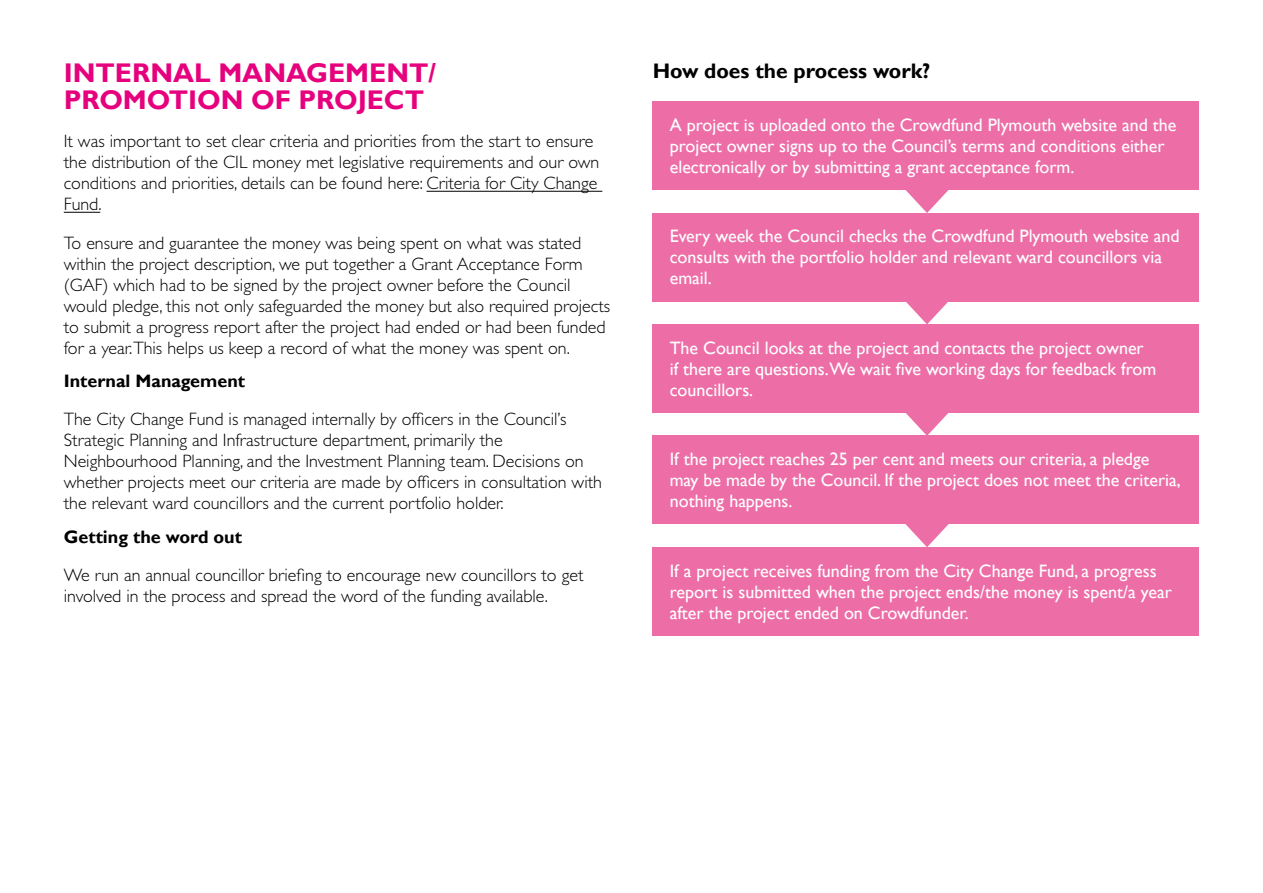
<style>
.page{position:relative;width:1263px;height:893px;background:#fff}
.page>*{position:absolute;margin:0;border:0;box-sizing:border-box;transform-origin:0 0}
.t1{font:700 27px/27px "Gill Sans";color:#e6007d}
.t2{font:700 21px "Gill Sans";color:#000}
.t3{font:300 18px/21px "Gill Sans Std";color:#000}
.t4{font:18px/21px "Gill Sans";color:#fff}
.t5{font:700 18px "Gill Sans";color:#000}
</style>
<div class="page">
<hr style="left:426px;top:191px;width:176px;height:1px;background:#000">
<hr style="left:64px;top:212px;width:36px;height:1px;background:#000">
<div style="left:653px;top:101px;width:546px;height:89px;background:#ed6ea7"></div>
<div style="left:653px;top:213px;width:546px;height:88px;background:#ed6ea7"></div>
<div style="left:653px;top:324px;width:546px;height:89px;background:#ed6ea7"></div>
<div style="left:653px;top:436px;width:546px;height:88px;background:#ed6ea7"></div>
<div style="left:653px;top:547px;width:546px;height:89px;background:#ed6ea7"></div>
<svg style="left:905px;top:190px;width:44px;height:23px"></svg>
<svg style="left:903px;top:301px;width:48px;height:23px"></svg>
<svg style="left:903px;top:413px;width:48px;height:23px"></svg>
<svg style="left:905px;top:524px;width:44px;height:23px"></svg>
<h1 class="t1" style="left:64px;top:61px;width:374px">INTERNAL MANAGEMENT/<br>PROMOTION OF PROJECT</h1>
<p class="t3" style="left:64px;top:131px;width:537px">It was important to set clear criteria and priorities from the start to ensure the distribution of the CIL money met legislative requirements and our own conditions and priorities, details can be found here: Criteria for City Change Fund.</p>
<p class="t3" style="left:64px;top:232px;width:548px">To ensure and guarantee the money was being spent on what was stated within the project description, we put together a Grant Acceptance Form (GAF) which had to be signed by the project owner before the Council would pledge, this not only safeguarded the money but also required projects to submit a progress report after the project had ended or had been funded for a year.This helps us keep a record of what the money was spent on.</p>
<p class="t5" style="left:64px;top:370px;width:183px">Internal Management</p>
<p class="t3" style="left:64px;top:409px;width:540px">The City Change Fund is managed internally by officers in the Council’s Strategic Planning and Infrastructure department, primarily the Neighbourhood Planning, and the Investment Planning team. Decisions on whether projects meet our criteria are made by officers in consultation with the relevant ward councillors and the current portfolio holder.</p>
<p class="t5" style="left:64px;top:526px;width:180px">Getting the word out</p>
<p class="t3" style="left:64px;top:565px;width:521px">We run an annual councillor briefing to encourage new councillors to get involved in the process and spread the word of the funding available.</p>
<p class="t2" style="left:653px;top:59px;width:279px">How does the process work?</p>
<p class="t4" style="left:670px;top:115px;width:508px">A project is uploaded onto the Crowdfund Plymouth website and the project owner signs up to the Council’s terms and conditions either electronically or by submitting a grant acceptance form.</p>
<p class="t4" style="left:670px;top:226px;width:511px">Every week the Council checks the Crowdfund Plymouth website and consults with the portfolio holder and relevant ward councillors via email.</p>
<p class="t4" style="left:670px;top:337px;width:488px">The Council looks at the project and contacts the project owner if there are questions.We wait five working days for feedback from councillors.</p>
<p class="t4" style="left:670px;top:449px;width:512px">If the project reaches 25 per cent and meets our criteria, a pledge may be made by the Council. If the project does not meet the criteria, nothing happens.</p>
<p class="t4" style="left:670px;top:560px;width:504px">If a project receives funding from the City Change Fund, a progress report is submitted when the project ends/the money is spent/a year after the project ended on Crowdfunder.</p>
</div>
